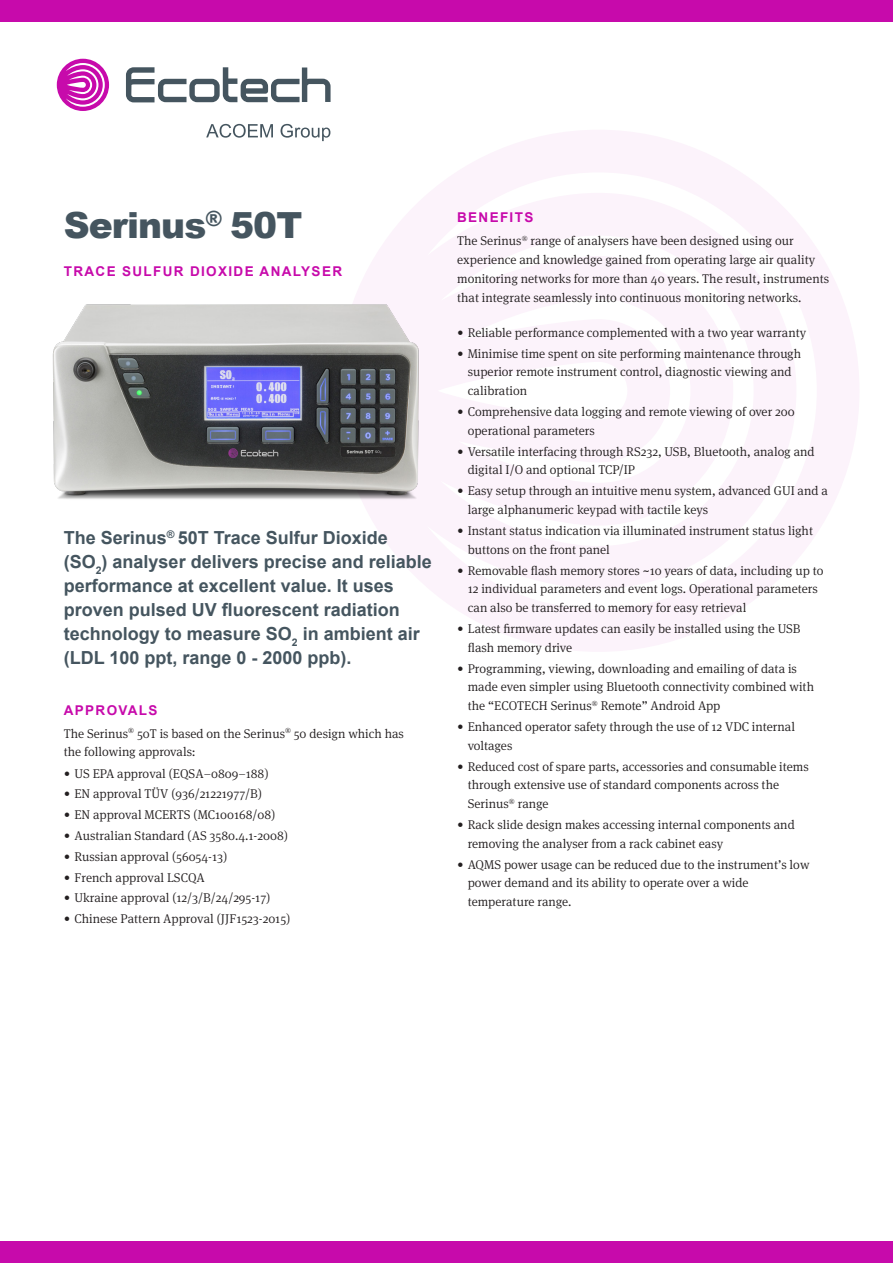
<style>
.page{position:relative;width:893px;height:1263px;background:#fff}
.page>*{position:absolute;margin:0;border:0;box-sizing:border-box;transform-origin:0 0}
.Main_Product_Title{font:900 36px "Arial";letter-spacing:-.025em;color:#45555f}
.t1{font:700 18px/24px "Arial";color:#45555f}
.Main_Product_Title-2{font:700 13.5px "Arial";letter-spacing:.1em;color:#c70aab}
.Cap-sub-heading{font:700 13.5px "Arial";letter-spacing:.1em;color:#c70aab}
.Main_content__specs{font:300 12.75px/18.8px "Meta Serif Pro";color:#231f20}
</style>
<div class="page">
<svg style="left:367px;top:130px;width:492px;height:522px;fill:#fcf3fb"></svg>
<div style="left:0;top:0;width:893px;height:21px;background:#c70aab"></div>
<svg style="left:57px;top:59px;width:52px;height:52px"></svg>
<svg style="left:126px;top:67px;width:205px;height:35px"></svg>
<svg style="left:206px;top:124px;width:67px;height:14px"></svg>
<svg style="left:281px;top:124px;width:49px;height:17px"></svg>
<div style="left:0;top:1242px;width:893px;height:21px;background:#c70aab"></div>
<img style="left:52px;top:272px;width:401px;height:264px">
<p class="Main_Product_Title" style="left:64px;top:199px;width:240px">Serinus<sup>®</sup> 50T</p>
<p class="Main_Product_Title-2" style="left:64px;top:263px;width:280px">TRACE SULFUR DIOXIDE ANALYSER</p>
<p class="t1" style="left:64px;top:526px;width:370px">The Serinus<sup>®</sup> 50T Trace Sulfur Dioxide (SO<sub>2</sub>) analyser delivers precise and reliable performance at excellent value. It uses proven pulsed UV fluorescent radiation technology to measure SO<sub>2</sub> in ambient air (LDL 100 ppt, range 0 - 2000 ppb).</p>
<p class="Cap-sub-heading" style="left:64px;top:701px;width:95px">APPROVALS</p>
<p class="Main_content__specs" style="left:64px;top:723px;width:342px">The Serinus<sup>®</sup> 50T is based on the Serinus<sup>®</sup> 50 design which has the following approvals:</p>
<p class="Main_content__specs" style="left:64px;top:763px;width:206px">• US EPA approval (EQSA–0809–188)</p>
<p class="Main_content__specs" style="left:64px;top:784px;width:200px">• EN approval TÜV (936/21221977/B)</p>
<p class="Main_content__specs" style="left:64px;top:804px;width:213px">• EN approval MCERTS (MC100168/08)</p>
<p class="Main_content__specs" style="left:64px;top:826px;width:226px">• Australian Standard (AS 3580.4.1-2008)</p>
<p class="Main_content__specs" style="left:64px;top:846px;width:165px">• Russian approval (56054-13)</p>
<p class="Main_content__specs" style="left:64px;top:867px;width:143px">• French approval LSCQA</p>
<p class="Main_content__specs" style="left:64px;top:888px;width:208px">• Ukraine approval (12/3/B/24/295-17)</p>
<p class="Main_content__specs" style="left:64px;top:909px;width:228px">• Chinese Pattern Approval (JJF1523-2015)</p>
<p class="Cap-sub-heading" style="left:457px;top:209px;width:78px">BENEFITS</p>
<p class="Main_content__specs" style="left:457px;top:231px;width:374px">The Serinus<sup>®</sup> range of analysers have been designed using our experience and knowledge gained from operating large air quality monitoring networks for more than 40 years. The result, instruments that integrate seamlessly into continuous monitoring networks.</p>
<p class="Main_content__specs" style="left:457px;top:322px;width:351px">• Reliable performance complemented with a two year warranty</p>
<p class="Main_content__specs" style="left:468px;top:343px;width:335px;text-indent:-11px">• Minimise time spent on site performing maintenance through superior remote instrument control, diagnostic viewing and calibration</p>
<p class="Main_content__specs" style="left:468px;top:402px;width:328px;text-indent:-11px">• Comprehensive data logging and remote viewing of over 200 operational parameters</p>
<p class="Main_content__specs" style="left:468px;top:441px;width:348px;text-indent:-11px">• Versatile interfacing through RS232, USB, Bluetooth, analog and digital I/O and optional TCP/IP</p>
<p class="Main_content__specs" style="left:468px;top:481px;width:362px;text-indent:-11px">• Easy setup through an intuitive menu system, advanced GUI and a large alphanumeric keypad with tactile keys</p>
<p class="Main_content__specs" style="left:468px;top:520px;width:347px;text-indent:-11px">• Instant status indication via illuminated instrument status light buttons on the front panel</p>
<p class="Main_content__specs" style="left:468px;top:560px;width:357px;text-indent:-11px">• Removable flash memory stores ~10 years of data, including up to<br>12 individual parameters and event logs. Operational parameters can also be transferred to memory for easy retrieval</p>
<p class="Main_content__specs" style="left:468px;top:618px;width:334px;text-indent:-11px">• Latest firmware updates can easily be installed using the USB flash memory drive</p>
<p class="Main_content__specs" style="left:468px;top:658px;width:348px;text-indent:-11px">• Programming, viewing, downloading and emailing of data is made even simpler using Bluetooth connectivity combined with the “ECOTECH Serinus<sup>®</sup> Remote” Android App</p>
<p class="Main_content__specs" style="left:468px;top:716px;width:329px;text-indent:-11px">• Enhanced operator safety through the use of 12 VDC internal voltages</p>
<p class="Main_content__specs" style="left:468px;top:756px;width:343px;text-indent:-11px">• Reduced cost of spare parts, accessories and consumable items through extensive use of standard components across the<br>Serinus<sup>®</sup> range</p>
<p class="Main_content__specs" style="left:468px;top:814px;width:329px;text-indent:-11px">• Rack slide design makes accessing internal components and removing the analyser from a rack cabinet easy</p>
<p class="Main_content__specs" style="left:468px;top:854px;width:343px;text-indent:-11px">• AQMS power usage can be reduced due to the instrument’s low power demand and its ability to operate over a wide temperature range.</p>
</div>
